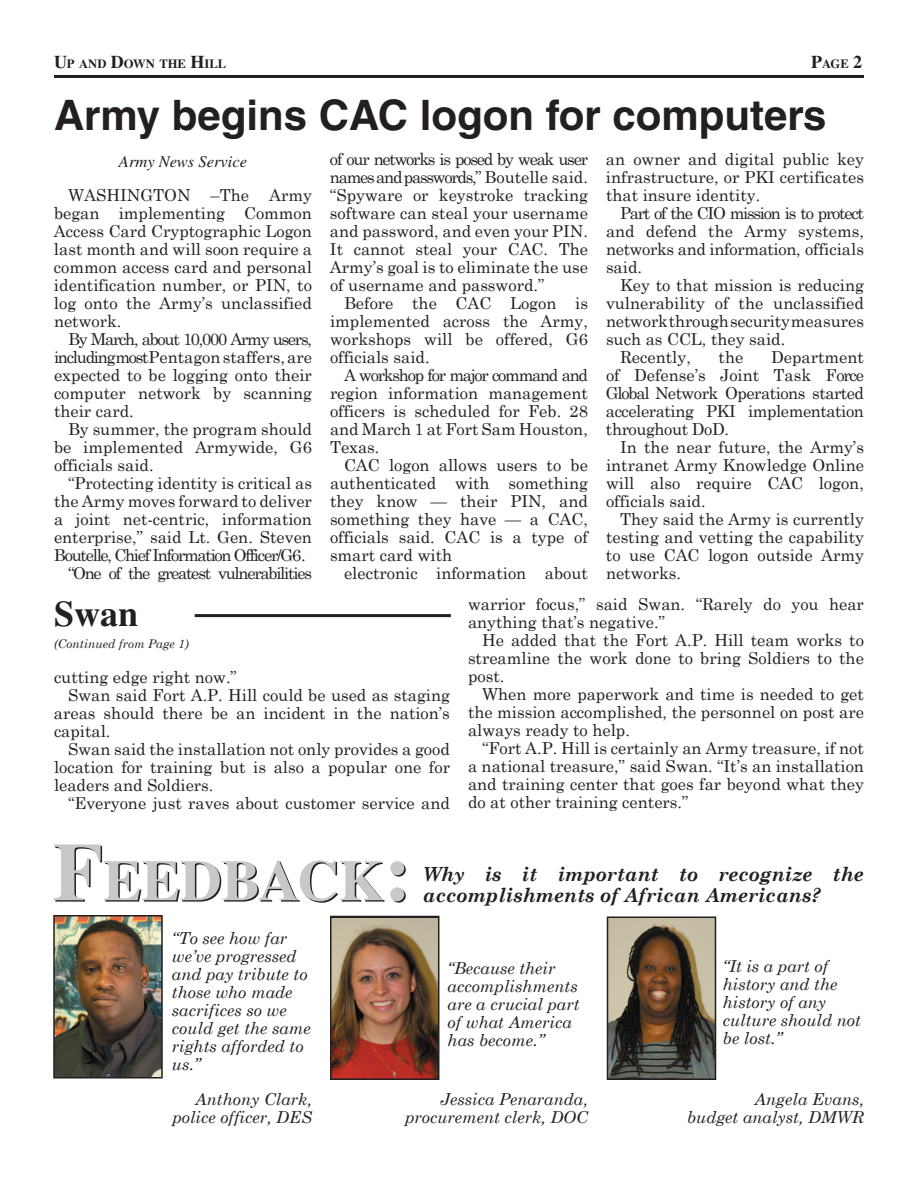
<style>
.page{position:relative;width:918px;height:1188px;background:#fff}
.page>*{position:absolute;margin:0;border:0;box-sizing:border-box;transform-origin:0 0}
.t1{font:700 57.75px "Times";color:#231f20}
.t2{font:700 42px "Helvetica";color:#231f20}
.t3{font:700 36px "Times";color:#231f20}
.t4{font:italic 700 19.5px/21px "Century Schoolbook";color:#231f20}
.t5{font:16.5px/18px "Century Schoolbook";color:#231f20;text-align:justify}
.t6{font:italic 16.5px/18px "Century Schoolbook";color:#231f20}
.t7{font:16.5px "Century Schoolbook";letter-spacing:-.075em;color:#231f20}
.t8{font:italic 16.5px "Times";color:#231f20}
.t9{font:700 12.6px "Times";color:#231f20}
.t10{font:italic 12px "Century Schoolbook";color:#231f20}
.s1{font-size:18px}
.s2{font-size:82.5px;color:#c7c8ca}
</style>
<div class="page">
<hr style="left:54px;top:75px;width:810px;height:3px;background:#231f20">
<img style="left:56px;top:918px;width:104px;height:157px">
<div style="left:53px;top:915px;width:110px;height:163px;border:2px solid #231f20"></div>
<img style="left:333px;top:919px;width:103px;height:158px">
<div style="left:330px;top:916px;width:109px;height:164px;border:2px solid #231f20"></div>
<img style="left:610px;top:919px;width:103px;height:158px">
<div style="left:607px;top:916px;width:109px;height:164px;border:2px solid #231f20"></div>
<hr style="left:195px;top:614px;width:256px;height:3px;background:#231f20">
<p class="t9" style="left:54px;top:56px;width:174px"><span class="s1">U</span>P AND <span class="s1">D</span>OWN THE <span class="s1">H</span>ILL</p>
<p class="t9" style="left:811px;top:56px;width:53px"><span class="s1">P</span>AGE <span class="s1">2</span></p>
<h2 class="t2" style="left:54px;top:89px;width:774px">Army begins CAC logon for computers</h2>
<p class="t8" style="left:119px;top:153px;width:130px">Army News Service</p>
<p class="t5" style="left:330px;top:148px;width:260px">of our networks is posed by weak user names and passwords,” Boutelle said. “Spyware or keystroke tracking software can steal your username and password, and even your PIN.<br>It cannot steal your CAC. The Army’s goal is to eliminate the use of username and password.”</p>
<p class="t5" style="left:330px;top:292px;width:260px;text-indent:14px">Before the CAC Logon is implemented across the Army, workshops will be offered, G6 officials said.</p>
<p class="t5" style="left:330px;top:364px;width:260px;text-indent:14px">A workshop for major command and region information management officers is scheduled for Feb. 28 and March 1 at Fort Sam Houston, Texas.</p>
<p class="t5" style="left:330px;top:454px;width:259px;text-indent:14px">CAC logon allows users to be authenticated with something they know — their PIN, and something they have — a CAC, officials said. CAC is a type of smart card with</p>
<p class="t5" style="left:344px;top:562px;width:245px">electronic information about</p>
<p class="t5" style="left:606px;top:148px;width:260px">an owner and digital public key infrastructure, or PKI certificates that insure identity.</p>
<p class="t5" style="left:606px;top:202px;width:260px;text-indent:14px">Part of the CIO mission is to protect and defend the Army systems, networks and information, officials said.</p>
<p class="t5" style="left:620px;top:274px;width:245px">Key to that mission is reducing</p>
<p class="t5" style="left:606px;top:292px;width:260px">vulnerability of the unclassified</p>
<p class="t5" style="left:606px;top:310px;width:260px">network through security measures</p>
<p class="t5" style="left:606px;top:328px;width:181px">such as CCL, they said.</p>
<p class="t5" style="left:620px;top:346px;width:72px">Recently,</p>
<p class="t5" style="left:719px;top:346px;width:26px">the</p>
<p class="t5" style="left:54px;top:184px;width:259px;text-indent:14px">WASHINGTON –The Army began implementing Common Access Card Cryptographic Logon last month and will soon require a common access card and personal identification number, or PIN, to log onto the Army’s unclassified network.</p>
<p class="t5" style="left:54px;top:328px;width:260px;text-indent:14px">By March, about 10,000 Army users, including most Pentagon staffers, are expected to be logging onto their computer network by scanning their card.</p>
<p class="t5" style="left:54px;top:418px;width:260px;text-indent:14px">By summer, the program should be implemented Armywide, G6 officials said.</p>
<p class="t5" style="left:68px;top:472px;width:245px">“Protecting identity is critical as</p>
<p class="t5" style="left:54px;top:490px;width:259px">the Army moves forward to deliver</p>
<p class="t5" style="left:54px;top:508px;width:259px">a joint net-centric, information</p>
<p class="t5" style="left:54px;top:526px;width:260px">enterprise,” said Lt. Gen. Steven</p>
<p class="t7" style="left:54px;top:541px;width:253px">Boutelle, Chief Information Officer/G6.</p>
<p class="t7" style="left:68px;top:559px;width:245px">“One of the greatest vulnerabilities</p>
<p class="t5" style="left:606px;top:346px;width:260px;text-indent:165px">Department of Defense’s Joint Task Force Global Network Operations started accelerating PKI implementation throughout DoD.</p>
<p class="t5" style="left:606px;top:436px;width:260px;text-indent:14px">In the near future, the Army’s intranet Army Knowledge Online will also require CAC logon, officials said.</p>
<p class="t5" style="left:606px;top:508px;width:259px;text-indent:14px">They said the Army is currently testing and vetting the capability to use CAC logon outside Army networks.</p>
<h3 class="t3" style="left:54px;top:592px;width:86px">Swan</h3>
<p class="t10" style="left:54px;top:635px;width:136px">(Continued from Page 1)</p>
<p class="t5" style="left:54px;top:666px;width:185px">cutting edge right now.”</p>
<p class="t5" style="left:68px;top:684px;width:383px">Swan said Fort A.P. Hill could be used as staging</p>
<p class="t5" style="left:54px;top:702px;width:397px">areas should there be an incident in the nation’s</p>
<p class="t5" style="left:54px;top:720px;width:58px">capital.</p>
<p class="t5" style="left:68px;top:738px;width:383px">Swan said the installation not only provides a good</p>
<p class="t5" style="left:54px;top:756px;width:398px">location for training but is also a popular one for</p>
<p class="t5" style="left:54px;top:774px;width:161px">leaders and Soldiers.</p>
<p class="t5" style="left:68px;top:792px;width:383px">“Everyone just raves about customer service and</p>
<p class="t5" style="left:468px;top:593px;width:397px">warrior focus,” said Swan. “Rarely do you hear anything that’s negative.”</p>
<p class="t5" style="left:468px;top:629px;width:398px;text-indent:14px">He added that the Fort A.P. Hill team works to streamline the work done to bring Soldiers to the post.</p>
<p class="t5" style="left:468px;top:683px;width:397px;text-indent:14px">When more paperwork and time is needed to get the mission accomplished, the personnel on post are always ready to help.</p>
<p class="t5" style="left:468px;top:737px;width:398px;text-indent:14px">“Fort A.P. Hill is certainly an Army treasure, if not a national treasure,” said Swan. “It’s an installation and training center that goes far beyond what they do at other training centers.”</p>
<h1 class="t1" style="left:52px;top:848px;width:360px"><span class="s2">F</span>EEDBACK<span class="s2">:</span></h1>
<p class="t6" style="left:172px;top:929px;width:140px">“To see how far we’ve progressed and pay tribute to those who made sacrifices so we could get the same rights afforded to us.”</p>
<p class="t4" style="left:423px;top:862px;width:442px">Why is it important to recognize the accomplishments of African Americans?</p>
<p class="t6" style="left:448px;top:959px;width:133px">“Because their accomplishments are a crucial part of what America has become.”</p>
<p class="t6" style="left:723px;top:956px;width:140px">“It is a part of history and the history of any culture should not be lost.”</p>
<p class="t6" style="left:172px;top:1089px;width:141px;text-align:right">Anthony Clark, police officer, DES</p>
<p class="t6" style="left:405px;top:1089px;width:184px;text-align:right">Jessica Penaranda, procurement clerk, DOC</p>
<p class="t6" style="left:687px;top:1089px;width:178px;text-align:right">Angela Evans,<br>budget analyst, DMWR</p>
</div>
